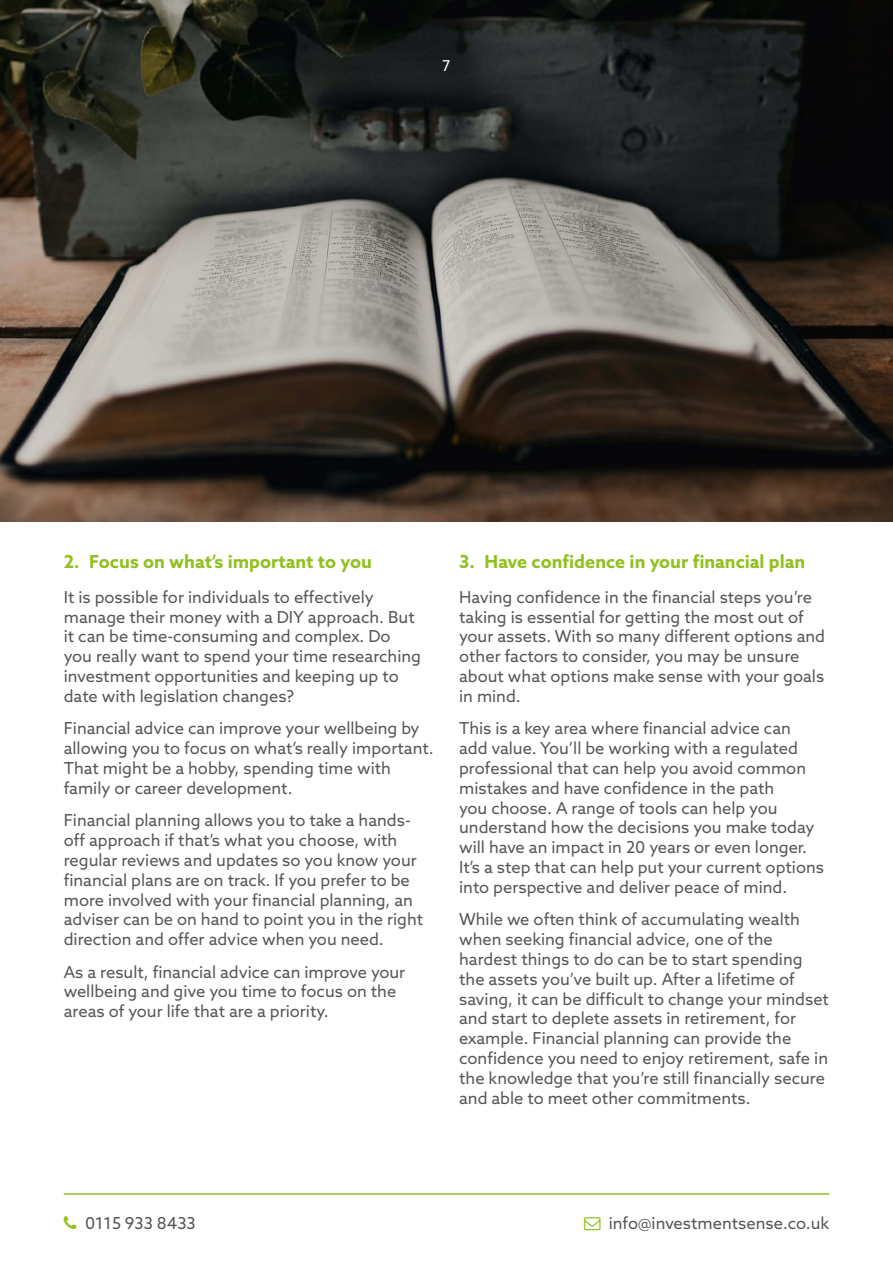
<style>
.page{position:relative;width:893px;height:1263px;background:#fff}
.page>*{position:absolute;margin:0;border:0;box-sizing:border-box;transform-origin:0 0}
.t1{font:700 18px "Azo Sans";color:#92c020}
.t2{font:16.5px/19.8px "Azo Sans";color:#575756}
.t3{font:15px "Azo Sans";color:#fff}
</style>
<div class="page">
<img style="left:0;top:0;width:893px;height:522px">
<hr style="left:64px;top:1193px;width:765px;height:2px;background:#92c020">
<p class="t3" style="left:442px;top:56px;width:10px">7</p>
<p class="t1" style="left:64px;top:550px;width:310px">2. Focus on what’s important to you</p>
<p class="t2" style="left:64px;top:587px;width:359px">It is possible for individuals to effectively manage their money with a DIY approach. But it can be time-consuming and complex. Do you really want to spend your time researching investment opportunities and keeping up to date with legislation changes?</p>
<p class="t2" style="left:64px;top:718px;width:371px">Financial advice can improve your wellbeing by allowing you to focus on what’s really important.<br>That might be a hobby, spending time with family or career development.</p>
<p class="t2" style="left:64px;top:810px;width:361px">Financial planning allows you to take a hands&shy;off approach if that’s what you choose, with regular reviews and updates so you know your financial plans are on track. If you prefer to be more involved with your financial planning, an adviser can be on hand to point you in the right direction and offer advice when you need.</p>
<p class="t2" style="left:64px;top:962px;width:343px">As a result, financial advice can improve your wellbeing and give you time to focus on the areas of your life that are a priority.</p>
<p class="t1" style="left:459px;top:550px;width:348px">3. Have confidence in your financial plan</p>
<p class="t2" style="left:459px;top:587px;width:367px">Having confidence in the financial steps you’re taking is essential for getting the most out of your assets. With so many different options and other factors to consider, you may be unsure about what options make sense with your goals in mind.</p>
<p class="t2" style="left:459px;top:718px;width:366px">This is a key area where financial advice can<br>add value. You’ll be working with a regulated professional that can help you avoid common mistakes and have confidence in the path<br>you choose. A range of tools can help you understand how the decisions you make today will have an impact in 20 years or even longer.<br>It’s a step that can help put your current options into perspective and deliver peace of mind.</p>
<p class="t2" style="left:459px;top:909px;width:371px">While we often think of accumulating wealth when seeking financial advice, one of the hardest things to do can be to start spending the assets you’ve built up. After a lifetime of saving, it can be difficult to change your mindset and start to deplete assets in retirement, for example. Financial planning can provide the confidence you need to enjoy retirement, safe in the knowledge that you’re still financially secure and able to meet other commitments.</p>
<p class="t2" style="left:85px;top:1213px;width:112px">0115 933 8433</p>
<p class="t2" style="left:609px;top:1213px;width:222px">info@investmentsense.co.uk</p>
</div>
